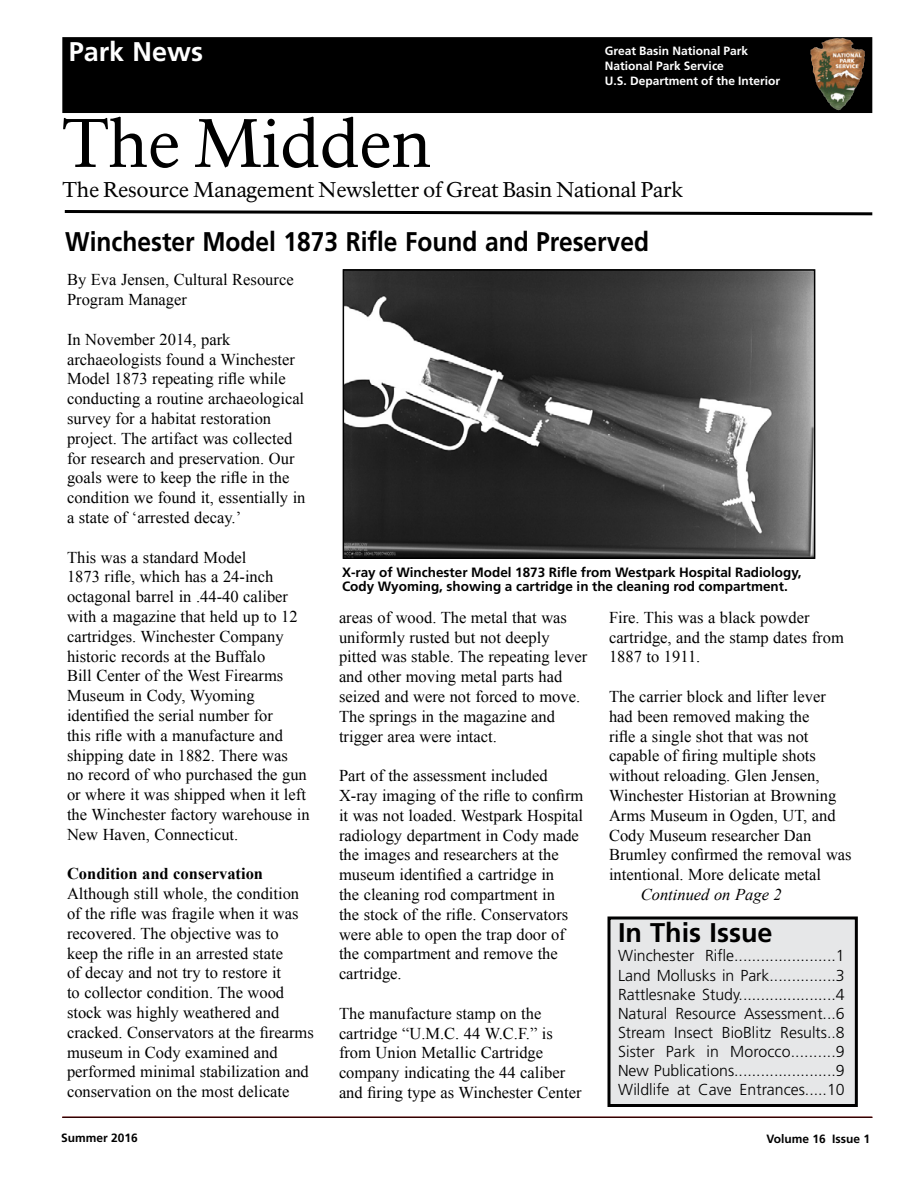
<style>
.page{position:relative;width:918px;height:1188px;background:#fff}
.page>*{position:absolute;margin:0;border:0;box-sizing:border-box;transform-origin:0 0}
.t1{font:67.5px "NPS Rawlinson OT";letter-spacing:-.01em;color:#000}
.t2{font:700 27px "Frutiger LT Std";color:#000;scale:.91 1}
.t3{font:700 27px "Frutiger LT Std";color:#000}
.t4{font:700 27px "Frutiger LT Std";color:#fff}
.t5{font:21px "NPS Rawlinson OT";letter-spacing:-.01em;color:#000}
.t6{font:16.5px/19.8px "Times New Roman";color:#000}
.t7{font:700 16.5px "Times New Roman";color:#000}
.t8{font:italic 16.5px "Times New Roman";color:#000}
.t9{font:300 15.9px/19px "Frutiger LT Std";color:#000;text-align:justify}
.t10{font:700 13.5px/13.5px "Frutiger LT Std";color:#000}
.t11{font:700 12px/15px "Frutiger LT Std";color:#fff}
.t12{font:700 12px "Frutiger LT Std";color:#000}
</style>
<div class="page">
<div style="left:63px;top:38px;width:809px;height:74px;background:#000"></div>
<div style="left:62px;top:37px;width:810px;height:76px;border:2px solid #000"></div>
<svg style="left:64px;top:210px;width:809px;height:6px"></svg>
<hr style="left:62px;top:1117px;width:810px;height:1px;background:#000">
<div style="left:609px;top:918px;width:247px;height:188px;background:#e6e7e8"></div>
<div style="left:608px;top:916px;width:250px;height:191px;border:3px solid #000"></div>
<img style="left:810px;top:38px;width:39px;height:72px">
<img style="left:346px;top:272px;width:466px;height:284px">
<div style="left:343px;top:269px;width:472px;height:290px;border:2px solid #000"></div>
<h2 class="t4" style="left:69px;top:36px;width:136px">Park News</h2>
<h1 class="t1" style="left:62px;top:103px;width:371px">The Midden</h1>
<p class="t11" style="left:605px;top:44px;width:177px">Great Basin National Park<br>National Park Service<br>U.S. Department of the Interior</p>
<p class="t5" style="left:62px;top:177px;width:622px">The Resource Management Newsletter of Great Basin National Park</p>
<h2 class="t2" style="left:65px;top:225px;width:643px">Winchester Model 1873 Rifle Found and Preserved</h2>
<p class="t6" style="left:67px;top:270px;width:228px">By Eva Jensen, Cultural Resource<br>Program Manager</p>
<p class="t6" style="left:67px;top:329px;width:240px">In November 2014, park archaeologists found a Winchester Model 1873 repeating rifle while conducting a routine archaeological survey for a habitat restoration project. The artifact was collected for research and preservation. Our goals were to keep the rifle in the condition we found it, essentially in a state of ‘arrested decay.’</p>
<p class="t6" style="left:67px;top:547px;width:244px">This was a standard Model<br>1873 rifle, which has a 24-inch octagonal barrel in .44-40 caliber with a magazine that held up to 12 cartridges. Winchester Company historic records at the Buffalo<br>Bill Center of the West Firearms<br>Museum in Cody, Wyoming identified the serial number for<br>this rifle with a manufacture and shipping date in 1882. There was<br>no record of who purchased the gun or where it was shipped when it left the Winchester factory warehouse in<br>New Haven, Connecticut.</p>
<p class="t7" style="left:67px;top:863px;width:198px">Condition and conservation</p>
<p class="t6" style="left:67px;top:884px;width:248px">Although still whole, the condition of the rifle was fragile when it was recovered. The objective was to keep the rifle in an arrested state<br>of decay and not try to restore it<br>to collector condition. The wood stock was highly weathered and cracked. Conservators at the firearms museum in Cody examined and performed minimal stabilization and conservation on the most delicate</p>
<p class="t12" style="left:61px;top:1131px;width:78px">Summer 2016</p>
<p class="t10" style="left:342px;top:566px;width:461px">X-ray of Winchester Model 1873 Rifle from Westpark Hospital Radiology,<br>Cody Wyoming, showing a cartridge in the cleaning rod compartment.</p>
<p class="t6" style="left:339px;top:607px;width:250px">areas of wood. The metal that was uniformly rusted but not deeply pitted was stable. The repeating lever and other moving metal parts had seized and were not forced to move.<br>The springs in the magazine and trigger area were intact.</p>
<p class="t6" style="left:339px;top:765px;width:246px">Part of the assessment included<br>X-ray imaging of the rifle to confirm it was not loaded. Westpark Hospital radiology department in Cody made the images and researchers at the museum identified a cartridge in<br>the cleaning rod compartment in<br>the stock of the rifle. Conservators were able to open the trap door of the compartment and remove the cartridge.</p>
<p class="t6" style="left:339px;top:1003px;width:244px">The manufacture stamp on the cartridge “U.M.C. 44 W.C.F.” is from Union Metallic Cartridge company indicating the 44 caliber and firing type as Winchester Center</p>
<p class="t6" style="left:609px;top:607px;width:236px">Fire. This was a black powder cartridge, and the stamp dates from<br>1887 to 1911.</p>
<p class="t6" style="left:609px;top:686px;width:244px">The carrier block and lifter lever had been removed making the<br>rifle a single shot that was not capable of firing multiple shots without reloading. Glen Jensen,<br>Winchester Historian at Browning<br>Arms Museum in Ogden, UT, and<br>Cody Museum researcher Dan<br>Brumley confirmed the removal was intentional. More delicate metal</p>
<p class="t8" style="left:641px;top:883px;width:143px">Continued on Page 2</p>
<h2 class="t3" style="left:618px;top:917px;width:156px">In This Issue</h2>
<p class="t9" style="left:618px;top:947px;width:228px">Winchester Rifle.......................1<br>Land Mollusks in Park...............3<br>Rattlesnake Study......................4<br>Natural Resource Assessment...6<br>Stream Insect BioBlitz Results..8<br>Sister Park in Morocco..........9<br>New Publications.......................9<br>Wildlife at Cave Entrances.....10</p>
<p class="t12" style="left:767px;top:1131px;width:105px">Volume 16 Issue 1</p>
</div>
